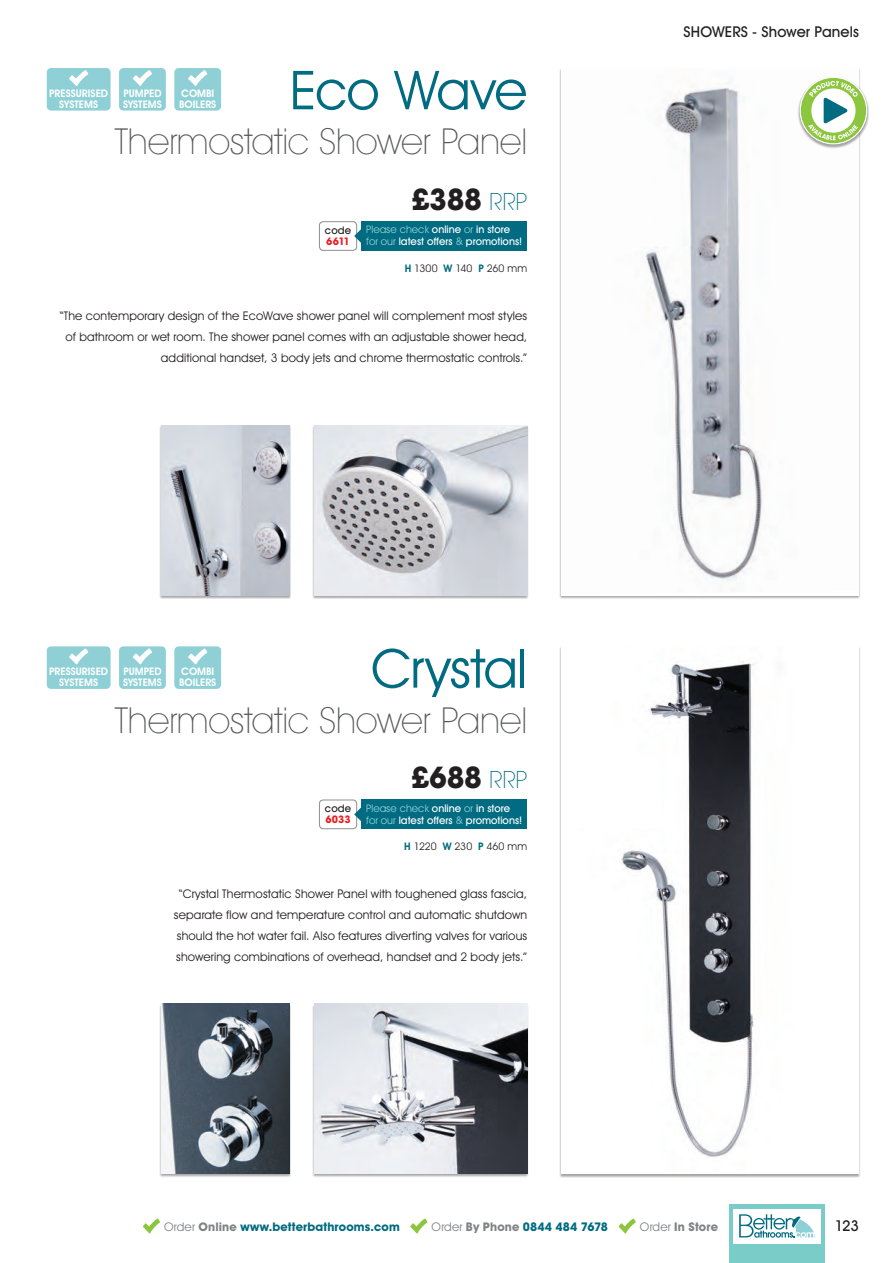
<style>
.page{position:relative;width:893px;height:1263px;background:#fff}
.page>*{position:absolute;margin:0;border:0;box-sizing:border-box;transform-origin:0 0}
.t1{font:54px "Avant Garde IT Cby BT";letter-spacing:-.02em;color:#006b81}
.t2{font:200 36px "Avant Garde IT Cby BT";letter-spacing:-.005em;color:#57585a}
.t3{font:700 30px "Avant Garde IT Cby BT";letter-spacing:-.01em;color:#231f20}
.t4{font:500 15px "Avant Garde IT Cby BT";letter-spacing:.005em;color:#231f20}
.t5{font:12px/21px "Avant Garde IT Cby BT";letter-spacing:.015em;color:#231f20;text-align:right}
.t6{font:700 12px "Avant Garde IT Cby BT";letter-spacing:.015em;color:#006b81}
.t7{font:700 12px "Avant Garde IT Cby BT";letter-spacing:.015em;color:#808285}
.t8{font:500 10.5px/12px "Avant Garde IT Cby BT";color:#fff}
.t9{font:600 10.5px/10.5px "Avant Garde IT Cby BT";color:#fff}
.t10{font:10.5px "Avant Garde IT Cby BT";letter-spacing:.01em;color:#231f20}
.t11{font:500 10.5px "Avant Garde IT Cby BT";letter-spacing:.015em;color:#231f20}
.t12{font:700 10.5px "Avant Garde IT Cby BT";letter-spacing:.005em;color:#ee1d23}
.s1{font-weight:200;font-size:24px;color:#006b81}
.s2{font-weight:400;color:#8ed0d6}
.s3{font-weight:600;color:#006b81}
.s4{font-weight:400;color:#808285}
.s5{color:#808285}
.s6{font-weight:400}
</style>
<div class="page">
<img style="left:645px;top:85px;width:120px;height:508px">
<div style="left:313px;top:425px;width:216px;height:174px;background:#231f20;opacity:.4"></div>
<img style="left:315px;top:425px;width:212px;height:170px">
<div style="left:160px;top:425px;width:131px;height:174px;background:#231f20;opacity:.4"></div>
<img style="left:162px;top:425px;width:127px;height:170px">
<div style="left:559px;top:646px;width:302px;height:532px;background:#231f20;opacity:.4"></div>
<img style="left:561px;top:646px;width:298px;height:528px">
<div style="left:313px;top:1004px;width:216px;height:173px;background:#231f20;opacity:.4"></div>
<img style="left:315px;top:1003px;width:212px;height:171px">
<div style="left:160px;top:1004px;width:131px;height:173px;background:#231f20;opacity:.4"></div>
<img style="left:162px;top:1003px;width:127px;height:171px">
<div style="left:361px;top:799px;width:166px;height:30px;background:#006b81"></div>
<svg style="left:319px;top:799px;width:38px;height:30px"></svg>
<div style="left:320px;top:800px;width:36px;height:28px;background:#fff;border-radius:3px"></div>
<svg style="left:354px;top:807px;width:7px;height:15px"></svg>
<div style="left:361px;top:221px;width:166px;height:30px;background:#006b81"></div>
<svg style="left:319px;top:221px;width:38px;height:30px"></svg>
<div style="left:320px;top:222px;width:36px;height:28px;background:#fff;border-radius:3px"></div>
<svg style="left:354px;top:228px;width:7px;height:16px"></svg>
<div style="left:174px;top:68px;width:47px;height:43px;background:#8ed0d6;border-radius:4px"></div>
<svg style="left:188px;top:70px;width:19px;height:16px"></svg>
<div style="left:119px;top:68px;width:47px;height:43px;background:#8ed0d6;border-radius:4px"></div>
<svg style="left:133px;top:70px;width:19px;height:16px"></svg>
<div style="left:47px;top:68px;width:64px;height:43px;background:#8ed0d6;border-radius:4px"></div>
<svg style="left:69px;top:70px;width:19px;height:16px"></svg>
<div style="left:174px;top:646px;width:47px;height:43px;background:#8ed0d6;border-radius:4px"></div>
<svg style="left:188px;top:648px;width:19px;height:16px"></svg>
<div style="left:119px;top:646px;width:47px;height:43px;background:#8ed0d6;border-radius:4px"></div>
<svg style="left:133px;top:648px;width:19px;height:16px"></svg>
<div style="left:47px;top:646px;width:64px;height:43px;background:#8ed0d6;border-radius:4px"></div>
<svg style="left:69px;top:648px;width:19px;height:16px"></svg>
<div style="left:797px;top:77px;width:72px;height:71px;background:#231f20;opacity:.4"></div>
<svg style="left:799px;top:77px;width:68px;height:68px"></svg>
<div style="left:801px;top:78px;width:65px;height:65px;background:#8bc63e;border-radius:50%"></div>
<svg style="left:808px;top:81px;width:50px;height:59px"></svg>
<div style="left:729px;top:1205px;width:96px;height:58px;background:#7accc8"></div>
<div style="left:733px;top:1209px;width:88px;height:34px;background:#fff"></div>
<svg style="left:739px;top:1214px;width:76px;height:24px"></svg>
<svg style="left:143px;top:1218px;width:17px;height:15px"></svg>
<svg style="left:410px;top:1218px;width:17px;height:15px"></svg>
<svg style="left:619px;top:1218px;width:17px;height:15px"></svg>
<h1 class="t1" style="left:290px;top:57px;width:239px">Eco Wave</h1>
<h2 class="t2" style="left:115px;top:120px;width:414px">Thermostatic Shower Panel</h2>
<p class="t9" style="left:49px;top:88px;width:60px;text-align:center">PRESSURISED<br>SYSTEMS</p>
<p class="t9" style="left:179px;top:88px;width:39px">COMBI<br>BOILERS</p>
<p class="t9" style="left:123px;top:88px;width:40px">PUMPED<br>SYSTEMS</p>
<h3 class="t3" style="left:411px;top:181px;width:117px">£388 <span class="s1">RRP</span></h3>
<p class="t11" style="left:325px;top:224px;width:28px">code</p>
<p class="t12" style="left:326px;top:234px;width:25px">6611</p>
<p class="t8" style="left:366px;top:224px;width:158px"><span class="s2">Please check</span> online <span class="s2">or</span> in store <span class="s2">for our</span> latest offers <span class="s2">&amp;</span> promotions!</p>
<p class="t10" style="left:405px;top:262px;width:124px"><span class="s3">H</span> 1300 <span class="s3">W</span> 140 <span class="s3">P</span> 260 mm</p>
<p class="t5" style="left:60px;top:305px;width:469px">“The contemporary design of the EcoWave shower panel will complement most styles of bathroom or wet room. The shower panel comes with an adjustable shower head, additional handset, 3 body jets and chrome thermostatic controls.”</p>
<h1 class="t1" style="left:371px;top:636px;width:158px">Crystal</h1>
<h2 class="t2" style="left:115px;top:698px;width:414px">Thermostatic Shower Panel</h2>
<p class="t9" style="left:49px;top:666px;width:60px;text-align:center">PRESSURISED<br>SYSTEMS</p>
<p class="t9" style="left:179px;top:666px;width:39px">COMBI<br>BOILERS</p>
<p class="t9" style="left:123px;top:666px;width:40px">PUMPED<br>SYSTEMS</p>
<h3 class="t3" style="left:411px;top:759px;width:118px">£688 <span class="s1">RRP</span></h3>
<p class="t11" style="left:325px;top:802px;width:28px">code</p>
<p class="t12" style="left:325px;top:813px;width:27px">6033</p>
<p class="t8" style="left:366px;top:802px;width:158px"><span class="s2">Please check</span> online <span class="s2">or</span> in store <span class="s2">for our</span> latest offers <span class="s2">&amp;</span> promotions!</p>
<p class="t10" style="left:404px;top:840px;width:124px"><span class="s3">H</span> 1220 <span class="s3">W</span> 230 <span class="s3">P</span> 460 mm</p>
<p class="t5" style="left:174px;top:883px;width:355px;text-align:center">“Crystal Thermostatic Shower Panel with toughened glass fascia, separate flow and temperature control and automatic shutdown should the hot water fail. Also features diverting valves for various showering combinations of overhead, handset and 2 body jets.”</p>
<p class="t4" style="left:683px;top:23px;width:177px">SHOWERS - Shower Panels</p>
<p class="t6" style="left:164px;top:1219px;width:237px"><span class="s4">Order</span> <span class="s5">Online</span> www.betterbathrooms.com</p>
<p class="t6" style="left:432px;top:1219px;width:178px"><span class="s4">Order</span> <span class="s5">By Phone</span> 0844 484 7678</p>
<p class="t7" style="left:640px;top:1219px;width:80px"><span class="s6">Order</span> In Store</p>
<p class="t4" style="left:835px;top:1217px;width:26px">123</p>
</div>
